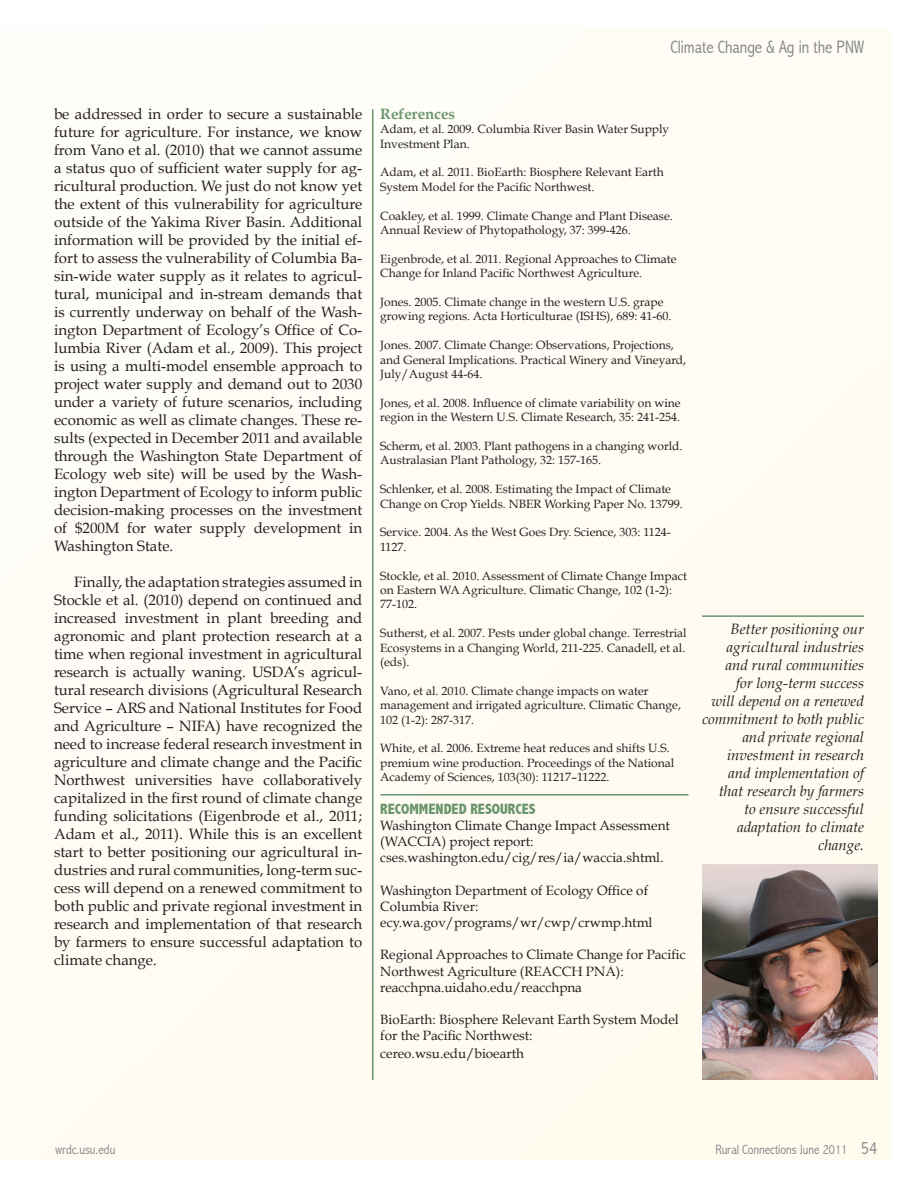
<style>
.page{position:relative;width:918px;height:1188px;background:#fff}
.page>*{position:absolute;margin:0;border:0;box-sizing:border-box;transform-origin:0 0}
.t1{font:300 condensed 18px "Abadi";color:#808285}
.t2{font:15px/18px "Book Antiqua";color:#231f20;text-align:justify}
.t3{font:italic 15px/18px "Book Antiqua";color:#231f20;text-align:right}
.t4{font:800 condensed 15px "Abadi";color:#6b956c}
.t5{font:700 15px "Book Antiqua";color:#6b956c}
.t6{font:13.5px/16.2px "Book Antiqua";color:#231f20}
.t7{font:300 condensed 13.5px "Abadi";color:#808285}
.t8{font:12px/14.4px "Book Antiqua";color:#231f20}
</style>
<div class="page">
<div style="left:0;top:27px;width:891px;height:1134px;background:#fffbef"></div>
<img style="left:702px;top:864px;width:176px;height:216px">
<hr style="left:702px;top:615px;width:162px;height:2px;background:#6b956c">
<hr style="left:372px;top:109px;width:2px;height:971px;background:#6b956c">
<hr style="left:380px;top:794px;width:309px;height:2px;background:#6b956c">
<p class="t1" style="left:671px;top:37px;width:195px">Climate Change &amp; Ag in the PNW</p>
<p class="t2" style="left:54px;top:105px;width:310px">be addressed in order to secure a sustainable future for agriculture. For instance, we know from Vano et al. (2010) that we cannot assume a status quo of sufficient water supply for ag&shy;ricultural production. We just do not know yet the extent of this vulnerability for agriculture outside of the Yakima River Basin. Additional information will be provided by the initial ef&shy;fort to assess the vulnerability of Columbia Ba&shy;sin-wide water supply as it relates to agricul&shy;tural, municipal and in-stream demands that is currently underway on behalf of the Wash&shy;ington Department of Ecology’s Office of Co&shy;lumbia River (Adam et al., 2009). This project is using a multi-model ensemble approach to project water supply and demand out to 2030 under a variety of future scenarios, including economic as well as climate changes. These re&shy;sults (expected in December 2011 and available through the Washington State Department of Ecology web site) will be used by the Wash&shy;ington Department of Ecology to inform public decision-making processes on the investment of $200M for water supply development in Washington State.</p>
<p class="t2" style="left:54px;top:573px;width:310px;text-indent:20px">Finally, the adaptation strategies assumed in Stockle et al. (2010) depend on continued and increased investment in plant breeding and agronomic and plant protection research at a time when regional investment in agricultural research is actually waning. USDA’s agricul&shy;tural research divisions (Agricultural Research Service – ARS and National Institutes for Food and Agriculture – NIFA) have recognized the need to increase federal research investment in agriculture and climate change and the Pacific Northwest universities have collaboratively capitalized in the first round of climate change funding solicitations (Eigenbrode et al., 2011; Adam et al., 2011). While this is an excellent start to better positioning our agricultural in&shy;dustries and rural communities, long-term suc&shy;cess will depend on a renewed commitment to both public and private regional investment in research and implementation of that research by farmers to ensure successful adaptation to climate change.</p>
<p class="t5" style="left:380px;top:105px;width:76px">References</p>
<p class="t8" style="left:380px;top:122px;width:291px">Adam, et al. 2009. Columbia River Basin Water Supply<br>Investment Plan.</p>
<p class="t8" style="left:380px;top:165px;width:285px">Adam, et al. 2011. BioEarth: Biosphere Relevant Earth<br>System Model for the Pacific Northwest.</p>
<p class="t8" style="left:380px;top:208px;width:294px">Coakley, et al. 1999. Climate Change and Plant Disease.<br>Annual Review of Phytopathology, 37: 399-426.</p>
<p class="t8" style="left:380px;top:252px;width:298px">Eigenbrode, et al. 2011. Regional Approaches to Climate<br>Change for Inland Pacific Northwest Agriculture.</p>
<p class="t8" style="left:380px;top:295px;width:293px">Jones. 2005. Climate change in the western U.S. grape growing regions. Acta Horticulturae (ISHS), 689: 41-60.</p>
<p class="t8" style="left:380px;top:338px;width:307px">Jones. 2007. Climate Change: Observations, Projections, and General Implications. Practical Winery and Vineyard,<br>July/August 44-64.</p>
<p class="t8" style="left:380px;top:396px;width:302px">Jones, et al. 2008. Influence of climate variability on wine region in the Western U.S. Climate Research, 35: 241-254.</p>
<p class="t8" style="left:380px;top:439px;width:304px">Scherm, et al. 2003. Plant pathogens in a changing world.<br>Australasian Plant Pathology, 32: 157-165.</p>
<p class="t8" style="left:380px;top:482px;width:304px">Schlenker, et al. 2008. Estimating the Impact of Climate<br>Change on Crop Yields. NBER Working Paper No. 13799.</p>
<p class="t8" style="left:380px;top:525px;width:292px">Service. 2004. As the West Goes Dry. Science, 303: 1124-<br>1127.</p>
<p class="t8" style="left:380px;top:568px;width:308px">Stockle, et al. 2010. Assessment of Climate Change Impact on Eastern WA Agriculture. Climatic Change, 102 (1-2):<br>77-102.</p>
<p class="t8" style="left:380px;top:626px;width:308px;text-align:justify">Sutherst, et al. 2007. Pests under global change. Terrestrial Ecosystems in a Changing World, 211-225. Canadell, et al. (eds).</p>
<p class="t8" style="left:380px;top:684px;width:302px">Vano, et al. 2010. Climate change impacts on water management and irrigated agriculture. Climatic Change,<br>102 (1-2): 287-317.</p>
<p class="t8" style="left:380px;top:741px;width:296px">White, et al. 2006. Extreme heat reduces and shifts U.S. premium wine production. Proceedings of the National<br>Academy of Sciences, 103(30): 11217–11222.</p>
<p class="t4" style="left:380px;top:800px;width:157px">RECOMMENDED RESOURCES</p>
<p class="t6" style="left:380px;top:817px;width:291px">Washington Climate Change Impact Assessment (WACCIA) project report:</p>
<p class="t6" style="left:380px;top:850px;width:285px">cses.washington.edu/cig/res/ia/waccia.shtml.</p>
<p class="t6" style="left:380px;top:882px;width:269px">Washington Department of Ecology Office of<br>Columbia River:</p>
<p class="t6" style="left:380px;top:914px;width:274px">ecy.wa.gov/programs/wr/cwp/crwmp.html</p>
<p class="t6" style="left:380px;top:947px;width:307px">Regional Approaches to Climate Change for Pacific<br>Northwest Agriculture (REACCH PNA):</p>
<p class="t6" style="left:380px;top:979px;width:203px">reacchpna.uidaho.edu/reacchpna</p>
<p class="t6" style="left:380px;top:1012px;width:300px">BioEarth: Biosphere Relevant Earth System Model for the Pacific Northwest:</p>
<p class="t6" style="left:380px;top:1046px;width:145px">cereo.wsu.edu/bioearth</p>
<p class="t3" style="left:702px;top:620px;width:164px">Better positioning our agricultural industries and rural communities<br>for long-term success<br>will depend on a renewed commitment to both public and private regional investment in research and implementation of that research by farmers<br>to ensure successful adaptation to climate change.</p>
<p class="t7" style="left:55px;top:1141px;width:61px">wrdc.usu.edu</p>
<p class="t7" style="left:716px;top:1141px;width:133px">Rural Connections June 2011</p>
<p class="t1" style="left:861px;top:1138px;width:18px">54</p>
</div>
